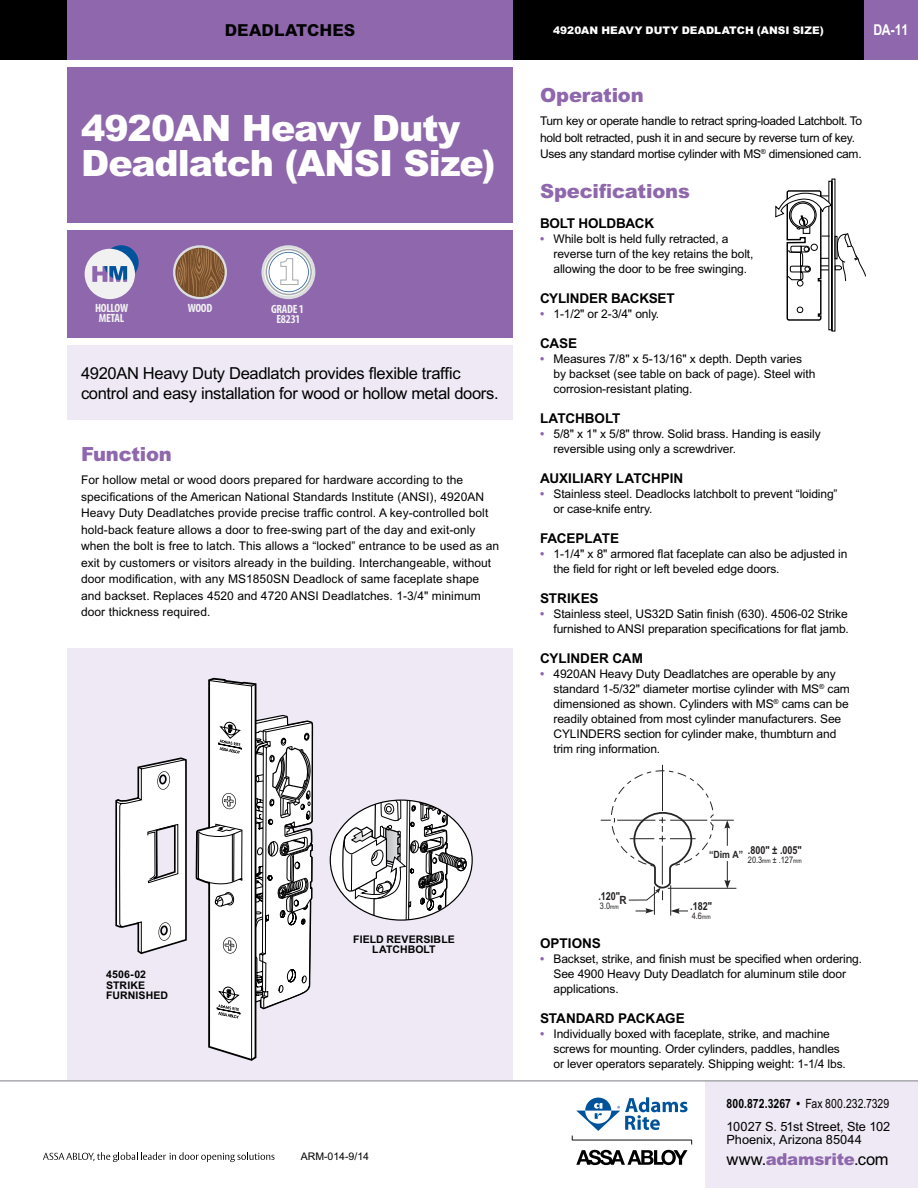
<style>
.page{position:relative;width:918px;height:1188px;background:#fff}
.page>*{position:absolute;margin:0;border:0;box-sizing:border-box;transform-origin:0 0}
.t1{font:900 36.3px/34.8px "Arial MT Std";letter-spacing:-.025em;color:#fff}
.t2{font:900 19.5px "Arial MT Std";letter-spacing:-.01em;color:#8e67ac}
.t3{font:16.5px/19.5px "Arial MT Std";letter-spacing:-.02em;color:#000}
.t4{font:900 16.5px "Arial MT Std";letter-spacing:-.015em;color:#8e67ac}
.t5{font:800 16.5px "Arial MT Std";letter-spacing:.005em;color:#000}
.t6{font:700 15px "Arial Narrow MT Std";color:#fff}
.t7{font:700 13.5px "Arial MT Std";letter-spacing:-.005em;color:#000}
.t8{font:12.75px/13.5px "Arial MT Std";color:#000}
.t9{font:12.75px "Arial Narrow MT Std";color:#000}
.t10{font:12px/15px "Arial MT Std";letter-spacing:-.01em;color:#000}
.t11{font:700 condensed 12px/10.1px "Myriad Pro";letter-spacing:-.025em;color:#f1f1f2;text-align:center}
.t12{font:700 11.4px "Arial Narrow MT Std";color:#272525;scale:1.07 1}
.t13{font:700 10.95px "Arial Narrow MT Std";color:#231f20}
.t14{font:700 10.5px/10.5px "Arial MT Std";letter-spacing:.01em;color:#000}
.t15{font:900 10.5px "Arial MT Std";letter-spacing:.01em;color:#fff}
.t16{font:10.5px "Arial MT Std";color:#000}
.t17{font:700 10.05px "Arial Narrow MT Std";color:#272525;scale:1.07 1}
.t18{font:9.6px "Arial Narrow MT Std";color:#231f20}
.t19{font:9px "Arial Narrow MT Std";color:#231f20}
.s1{font-weight:700;color:#8e67ac}
.s2{font-size:6.3px}
.s3{font-weight:700}
.s4{font-weight:400;color:#000}
</style>
<div class="page">
<div style="left:705px;top:1080px;width:213px;height:108px;background:#eee9f4"></div>
<div style="left:0;top:0;width:918px;height:60px;background:#8e67ac"></div>
<div style="left:513px;top:0;width:351px;height:60px;background:#000"></div>
<div style="left:0;top:0;width:67px;height:60px;background:#000"></div>
<div style="left:67px;top:68px;width:446px;height:155px;background:#8e67ac"></div>
<div style="left:68px;top:648px;width:445px;height:432px;background:#eee9f4"></div>
<div style="left:67px;top:230px;width:446px;height:108px;background:#8e67ac"></div>
<svg style="left:104px;top:245px;width:35px;height:35px"></svg>
<svg style="left:85px;top:249px;width:50px;height:50px"></svg>
<svg style="left:173px;top:245px;width:54px;height:55px"></svg>
<svg style="left:261px;top:245px;width:54px;height:54px"></svg>
<div style="left:68px;top:346px;width:445px;height:74px;background:#eee9f4"></div>
<hr style="left:670px;top:885px;width:1px;height:31px;background:#272525">
<hr style="left:668px;top:888px;width:68px;height:1px;background:#272525">
<svg style="left:601px;top:764px;width:133px;height:151px"></svg>
<svg style="left:115px;top:757px;width:72px;height:198px"></svg>
<svg style="left:195px;top:677px;width:119px;height:384px"></svg>
<svg style="left:330px;top:800px;width:142px;height:120px"></svg>
<svg style="left:340px;top:800px;width:127px;height:120px"></svg>
<div style="left:831px;top:179px;width:4px;height:153px;border:1px solid #000"></div>
<div style="left:828px;top:181px;width:4px;height:149px;border:1px solid #000"></div>
<svg style="left:775px;top:190px;width:91px;height:131px"></svg>
<svg style="left:43px;top:1152px;width:232px;height:10px"></svg>
<hr style="left:0;top:1080px;width:918px;height:2px;background:#a7a9ac">
<svg style="left:572px;top:1097px;width:120px;height:68px"></svg>
<h3 class="t5" style="left:225px;top:20px;width:132px">DEADLATCHES</h3>
<p class="t6" style="left:874px;top:21px;width:36px">DA-11</p>
<p class="t15" style="left:553px;top:24px;width:272px">4920AN HEAVY DUTY DEADLATCH (ANSI SIZE)</p>
<h1 class="t1" style="left:81px;top:110px;width:416px">4920AN Heavy Duty<br>Deadlatch (ANSI Size)</h1>
<p class="t11" style="left:95px;top:303px;width:35px">HOLLOW<br>METAL</p>
<p class="t11" style="left:188px;top:303px;width:26px">WOOD</p>
<p class="t11" style="left:271px;top:304px;width:34px">GRADE 1<br>E8231</p>
<h3 class="t3" style="left:81px;top:364px;width:419px">4920AN Heavy Duty Deadlatch provides flexible traffic control and easy installation for wood or hollow metal doors.</h3>
<h2 class="t2" style="left:81px;top:442px;width:92px">Function</h2>
<p class="t10" style="left:81px;top:472px;width:420px;line-height:16.5px">For hollow metal or wood doors prepared for hardware according to the specifications of the American National Standards Institute (ANSI), 4920AN Heavy Duty Deadlatches provide precise traffic control. A key-controlled bolt hold-back feature allows a door to free-swing part of the day and exit-only when the bolt is free to latch. This allows a “locked” entrance to be used as an exit by customers or visitors already in the building. Interchangeable, without door modification, with any MS1850SN Deadlock of same faceplate shape and backset. Replaces 4520 and 4720 ANSI Deadlatches. 1-3/4" minimum door thickness required.</p>
<p class="t14" style="left:106px;top:969px;width:64px">4506-02<br>STRIKE<br>FURNISHED</p>
<p class="t14" style="left:353px;top:934px;width:103px;text-align:center">FIELD REVERSIBLE<br>LATCHBOLT</p>
<h2 class="t2" style="left:540px;top:83px;width:105px">Operation</h2>
<p class="t10" style="left:540px;top:113px;width:324px;line-height:16.5px">Turn key or operate handle to retract spring-loaded Latchbolt. To hold bolt retracted, push it in and secure by reverse turn of key.<br>Uses any standard mortise cylinder with MS<sup>®</sup> dimensioned cam.</p>
<h2 class="t2" style="left:540px;top:179px;width:152px">Specifications</h2>
<p class="t7" style="left:540px;top:215px;width:116px">BOLT HOLDBACK</p>
<p class="t10" style="left:554px;top:231px;width:201px;text-indent:-14px"><span class="s1">•</span> While bolt is held fully retracted, a reverse turn of the key retains the bolt, allowing the door to be free swinging.</p>
<p class="t7" style="left:540px;top:290px;width:136px">CYLINDER BACKSET</p>
<p class="t10" style="left:540px;top:306px;width:121px"><span class="s1">•</span> 1-1/2" or 2-3/4" only.</p>
<p class="t7" style="left:540px;top:335px;width:39px">CASE</p>
<p class="t10" style="left:554px;top:351px;width:263px;text-indent:-14px"><span class="s1">•</span> Measures 7/8" x 5-13/16" x depth. Depth varies by backset (see table on back of page). Steel with corrosion-resistant plating.</p>
<p class="t7" style="left:540px;top:410px;width:82px">LATCHBOLT</p>
<p class="t10" style="left:554px;top:426px;width:269px;text-indent:-14px"><span class="s1">•</span> 5/8" x 1" x 5/8" throw. Solid brass. Handing is easily reversible using only a screwdriver.</p>
<p class="t7" style="left:540px;top:470px;width:145px">AUXILIARY LATCHPIN</p>
<p class="t10" style="left:554px;top:486px;width:286px;text-indent:-14px"><span class="s1">•</span> Stainless steel. Deadlocks latchbolt to prevent “loiding” or case-knife entry.</p>
<p class="t7" style="left:540px;top:530px;width:81px">FACEPLATE</p>
<p class="t10" style="left:554px;top:546px;width:295px;text-indent:-14px"><span class="s1">•</span> 1-1/4" x 8" armored flat faceplate can also be adjusted in the field for right or left beveled edge doors.</p>
<p class="t7" style="left:540px;top:590px;width:60px">STRIKES</p>
<p class="t10" style="left:540px;top:606px;width:310px;text-align:right"><span class="s1">•</span> Stainless steel, US32D Satin finish (630). 4506-02 Strike furnished to ANSI preparation specifications for flat jamb.</p>
<p class="t7" style="left:540px;top:650px;width:104px">CYLINDER CAM</p>
<p class="t10" style="left:553px;top:666px;width:298px;text-indent:-13px"><span class="s1">•</span> 4920AN Heavy Duty Deadlatches are operable by any standard 1-5/32" diameter mortise cylinder with MS<sup>®</sup> cam dimensioned as shown. Cylinders with MS<sup>®</sup> cams can be readily obtained from most cylinder manufacturers. See CYLINDERS section for cylinder make, thumbturn and trim ring information.</p>
<p class="t13" style="left:748px;top:844px;width:55px">.800" ± .005"</p>
<p class="t19" style="left:748px;top:855px;width:55px">20.3<span class="s2">mm</span> ± .127<span class="s2">mm</span></p>
<p class="t17" style="left:709px;top:849px;width:33px">“Dim A”</p>
<p class="t13" style="left:598px;top:890px;width:23px">.120"</p>
<p class="t19" style="left:600px;top:901px;width:20px">3.0<span class="s2">mm</span></p>
<p class="t13" style="left:690px;top:900px;width:23px">.182"</p>
<p class="t19" style="left:692px;top:911px;width:20px">4.6<span class="s2">mm</span></p>
<p class="t12" style="left:620px;top:894px;width:8px">R</p>
<p class="t7" style="left:540px;top:935px;width:62px">OPTIONS</p>
<p class="t10" style="left:554px;top:951px;width:310px;text-indent:-14px"><span class="s1">•</span> Backset, strike, and finish must be specified when ordering.<br>See 4900 Heavy Duty Deadlatch for aluminum stile door applications.</p>
<p class="t7" style="left:540px;top:1010px;width:146px">STANDARD PACKAGE</p>
<p class="t10" style="left:554px;top:1026px;width:294px;text-indent:-14px"><span class="s1">•</span> Individually boxed with faceplate, strike, and machine screws for mounting. Order cylinders, paddles, handles or lever operators separately. Shipping weight: 1-1/4 lbs.</p>
<p class="t13" style="left:748px;top:1059px;width:55px">.850" ± .005"</p>
<p class="t18" style="left:833px;top:1092px;width:66px">STANDARD CAM)</p>
<p class="t9" style="left:727px;top:1096px;width:164px"><span class="s3">800.872.3267 •</span> Fax 800.232.7329</p>
<p class="t8" style="left:727px;top:1119px;width:165px">10027 S. 51st Street, Ste 102<br>Phoenix, Arizona 85044</p>
<p class="t13" style="left:733px;top:1116px;width:23px">.334"</p>
<p class="t16" style="left:301px;top:1150px;width:70px">ARM-014-9/14</p>
<h3 class="t4" style="left:727px;top:1149px;width:164px"><span class="s4">www.</span>adamsrite<span class="s4">.com</span></h3>
</div>
